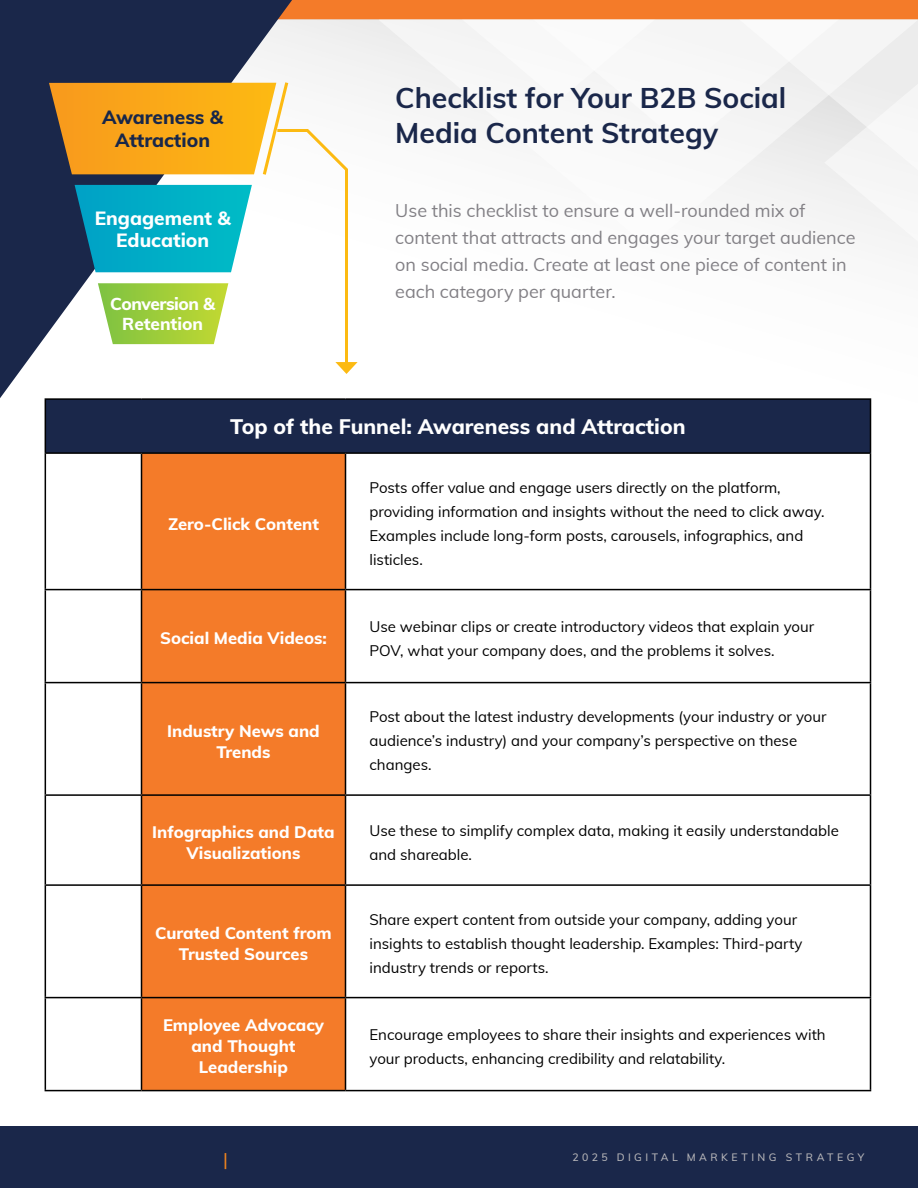
<style>
.page{position:relative;width:918px;height:1188px;background:#fff}
.page>*{position:absolute;margin:0;border:0;box-sizing:border-box;transform-origin:0 0}
.t1{font:700 28.5px/34.2px "Muli";color:#1a274a}
.t2{font:800 21px "Muli";color:#fff}
.t3{font:800 19.2px/23px "Muli";color:#18274a;text-align:center}
.t4{font:800 19.2px/23px "Muli";color:#fff;text-align:center}
.t5{font:18px/27px "Muli";color:#828085}
.t6{font:500 18px "Muli";color:#ef831e}
.t7{font:800 17.25px/20.7px "Muli";letter-spacing:-.025em;color:#fff;text-align:center}
.t8{font:800 16.65px/21px "Muli";color:#fff;text-align:center}
.t9{font:15px/24px "Muli";color:#000}
.t10{font:500 10.5px "Muli";letter-spacing:.33em;color:#b7b6b9}
</style>
<div class="page">
<div style="left:0;top:1126px;width:918px;height:62px;background:#1a274a"></div>
<div style="left:0;top:0;width:918px;height:20px;background:#f47b29"></div>
<div style="left:379px;top:20px;width:42px;height:84px;background:#f3f3f3"></div>
<svg style="left:421px;top:20px;width:497px;height:228px"></svg>
<div style="left:45px;top:399px;width:826px;height:54px;background:#1a274a"></div>
<svg style="left:46px;top:454px;width:95px;height:636px"></svg>
<div style="left:142px;top:454px;width:203px;height:636px;background:#f47b29"></div>
<hr style="left:45px;top:398px;width:97px;height:2px;background:#000">
<hr style="left:45px;top:400px;width:1px;height:52px;background:#000">
<hr style="left:142px;top:398px;width:204px;height:2px;background:#000">
<hr style="left:346px;top:398px;width:525px;height:2px;background:#000">
<hr style="left:870px;top:400px;width:1px;height:52px;background:#000">
<hr style="left:45px;top:452px;width:97px;height:2px;background:#000">
<hr style="left:45px;top:454px;width:1px;height:135px;background:#000">
<hr style="left:142px;top:452px;width:204px;height:2px;background:#000">
<hr style="left:141px;top:454px;width:1px;height:135px;background:#000">
<hr style="left:346px;top:452px;width:525px;height:2px;background:#000">
<hr style="left:345px;top:454px;width:1px;height:135px;background:#000">
<hr style="left:870px;top:454px;width:1px;height:135px;background:#000">
<hr style="left:45px;top:589px;width:97px;height:1px;background:#000">
<hr style="left:45px;top:590px;width:1px;height:92px;background:#000">
<hr style="left:142px;top:589px;width:204px;height:1px;background:#000">
<hr style="left:141px;top:590px;width:1px;height:92px;background:#000">
<hr style="left:346px;top:589px;width:525px;height:1px;background:#000">
<hr style="left:345px;top:590px;width:1px;height:92px;background:#000">
<hr style="left:870px;top:590px;width:1px;height:92px;background:#000">
<hr style="left:45px;top:682px;width:97px;height:1px;background:#000">
<hr style="left:45px;top:683px;width:1px;height:111px;background:#000">
<hr style="left:142px;top:682px;width:204px;height:1px;background:#000">
<hr style="left:141px;top:683px;width:1px;height:111px;background:#000">
<hr style="left:346px;top:682px;width:525px;height:1px;background:#000">
<hr style="left:345px;top:683px;width:1px;height:111px;background:#000">
<hr style="left:870px;top:683px;width:1px;height:111px;background:#000">
<hr style="left:45px;top:794px;width:97px;height:2px;background:#000">
<hr style="left:45px;top:796px;width:1px;height:88px;background:#000">
<hr style="left:142px;top:794px;width:204px;height:2px;background:#000">
<hr style="left:141px;top:796px;width:1px;height:88px;background:#000">
<hr style="left:346px;top:794px;width:525px;height:2px;background:#000">
<hr style="left:345px;top:796px;width:1px;height:88px;background:#000">
<hr style="left:870px;top:796px;width:1px;height:88px;background:#000">
<hr style="left:45px;top:884px;width:97px;height:2px;background:#000">
<hr style="left:45px;top:886px;width:1px;height:111px;background:#000">
<hr style="left:142px;top:884px;width:204px;height:2px;background:#000">
<hr style="left:141px;top:886px;width:1px;height:111px;background:#000">
<hr style="left:346px;top:884px;width:525px;height:2px;background:#000">
<hr style="left:345px;top:886px;width:1px;height:111px;background:#000">
<hr style="left:870px;top:886px;width:1px;height:111px;background:#000">
<hr style="left:45px;top:997px;width:97px;height:1px;background:#000">
<hr style="left:45px;top:998px;width:1px;height:92px;background:#000">
<hr style="left:142px;top:997px;width:204px;height:1px;background:#000">
<hr style="left:141px;top:998px;width:1px;height:92px;background:#000">
<hr style="left:346px;top:997px;width:525px;height:1px;background:#000">
<hr style="left:345px;top:998px;width:1px;height:92px;background:#000">
<hr style="left:870px;top:998px;width:1px;height:92px;background:#000">
<hr style="left:45px;top:1090px;width:97px;height:1px;background:#000">
<hr style="left:142px;top:1090px;width:204px;height:1px;background:#000">
<hr style="left:346px;top:1090px;width:525px;height:1px;background:#000">
<svg style="left:0;top:0;width:292px;height:398px;fill:#1a274a"></svg>
<svg style="left:49px;top:83px;width:309px;height:291px"></svg>
<p class="t3" style="left:102px;top:105px;width:123px">Awareness &amp;<br>Attraction</p>
<p class="t4" style="left:95px;top:205px;width:138px">Engagement &amp;<br>Education</p>
<p class="t7" style="left:110px;top:292px;width:107px">Conversion &amp;<br>Retention</p>
<h1 class="t1" style="left:395px;top:80px;width:393px">Checklist for Your B2B Social<br>Media Content Strategy</h1>
<p class="t5" style="left:395px;top:196px;width:462px">Use this checklist to ensure a well-rounded mix of content that attracts and engages your target audience on social media. Create at least one piece of content in each category per quarter.</p>
<h2 class="t2" style="left:230px;top:411px;width:457px">Top of the Funnel: Awareness and Attraction</h2>
<p class="t8" style="left:168px;top:512px;width:153px">Zero-Click Content</p>
<p class="t9" style="left:370px;top:475px;width:457px">Posts offer value and engage users directly on the platform, providing information and insights without the need to click away.<br>Examples include long-form posts, carousels, infographics, and listicles.</p>
<p class="t8" style="left:160px;top:627px;width:168px">Social Media Videos:</p>
<p class="t9" style="left:370px;top:614px;width:446px">Use webinar clips or create introductory videos that explain your<br>POV, what your company does, and the problems it solves.</p>
<p class="t8" style="left:167px;top:719px;width:154px">Industry News and<br>Trends</p>
<p class="t9" style="left:370px;top:704px;width:459px">Post about the latest industry developments (your industry or your audience’s industry) and your company’s perspective on these changes.</p>
<p class="t8" style="left:152px;top:821px;width:184px">Infographics and Data<br>Visualizations</p>
<p class="t9" style="left:370px;top:818px;width:471px">Use these to simplify complex data, making it easily understandable and shareable.</p>
<p class="t8" style="left:155px;top:922px;width:178px">Curated Content from<br>Trusted Sources</p>
<p class="t9" style="left:370px;top:907px;width:434px">Share expert content from outside your company, adding your insights to establish thought leadership. Examples: Third-party industry trends or reports.</p>
<p class="t8" style="left:163px;top:1014px;width:163px">Employee Advocacy and Thought<br>Leadership</p>
<p class="t9" style="left:370px;top:1022px;width:458px">Encourage employees to share their insights and experiences with your products, enhancing credibility and relatability.</p>
<p class="t6" style="left:223px;top:1146px;width:6px">|</p>
<p class="t10" style="left:573px;top:1149px;width:293px">2025 DIGITAL MARKETING STRATEGY</p>
</div>
